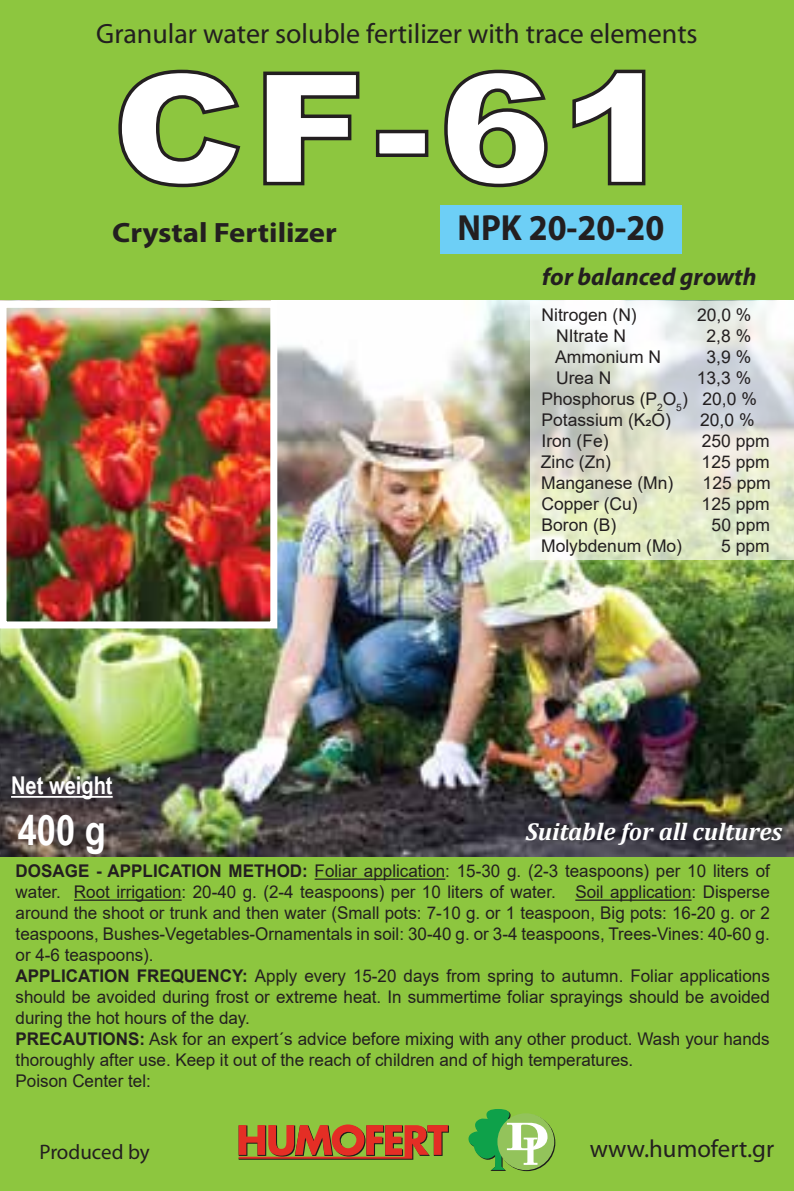
<style>
.page{position:relative;width:794px;height:1191px;background:#8dc63f}
.page>*{position:absolute;margin:0;border:0;box-sizing:border-box;transform-origin:0 0}
.t1{font:900 154px "Arial";color:#fff;scale:1.1 1}
.t2{font:700 42px "Arial Narrow";color:#fff}
.t3{font:700 36.4px "Myriad Pro";color:#231f20;scale:.94 1}
.t4{font:28px "Myriad Pro";color:#231f20}
.t5{font:700 28px "Myriad Pro";color:#231f20;scale:1.1 1}
.t6{font:24.85px "Myriad Pro";color:#231f20}
.t7{font:italic 700 24.5px "Cambria";color:#fff}
.t8{font:italic 700 24.5px "Myriad Pro";color:#231f20}
.t9{font:700 24.5px "Arial Narrow";color:#fff}
.t10{font:21px "Myriad Pro";letter-spacing:-.005em;color:#231f20}
.t11{font:17.5px/21px "Arial";color:#231f20}
.s1{font-weight:700}
</style>
<div class="page">
<img style="left:0;top:301px;width:794px;height:556px">
<img style="left:8px;top:309px;width:261px;height:311px">
<svg style="left:118px;top:69px;width:123px;height:119px"></svg>
<svg style="left:263px;top:71px;width:97px;height:115px"></svg>
<div style="left:376px;top:130px;width:52px;height:27px;border:4px solid #231f20"></div>
<svg style="left:444px;top:69px;width:104px;height:119px"></svg>
<svg style="left:572px;top:69px;width:74px;height:117px"></svg>
<div style="left:440px;top:205px;width:242px;height:49px;background:#6dcff6"></div>
<svg style="left:530px;top:301px;width:264px;height:258px;background:#e0e4d6"></svg>
<svg style="left:239px;top:1124px;width:210px;height:35px"></svg>
<div style="left:497px;top:1113px;width:57px;height:57px;background:#93c35b;border-radius:50%"></div>
<svg style="left:468px;top:1109px;width:80px;height:62px"></svg>
<div style="left:0;top:301px;width:277px;height:327px;border:7px solid #fff"></div>
<hr style="left:11px;top:796px;width:102px;height:1px;background:#fff">
<hr style="left:315px;top:878px;width:130px;height:1px;background:#231f20">
<hr style="left:74px;top:899px;width:108px;height:1px;background:#231f20">
<hr style="left:575px;top:899px;width:116px;height:1px;background:#231f20">
<h3 class="t4" style="left:96px;top:17px;width:603px">Granular water soluble fertilizer with trace elements</h3>
<h1 class="t1" style="left:112px;top:17px;width:512px">CF-61</h1>
<h3 class="t3" style="left:457px;top:204px;width:221px">NPK 20-20-20</h3>
<h3 class="t8" style="left:542px;top:261px;width:216px">for balanced growth</h3>
<h3 class="t5" style="left:112px;top:215px;width:206px">Crystal Fertilizer</h3>
<p class="t11" style="left:541px;top:304px;width:97px">Nitrogen (N)</p>
<p class="t11" style="left:697px;top:304px;width:56px">20,0 %</p>
<p class="t11" style="left:556px;top:325px;width:72px">NItrate N</p>
<p class="t11" style="left:706px;top:325px;width:46px">2,8 %</p>
<p class="t11" style="left:555px;top:346px;width:107px">Ammonium N</p>
<p class="t11" style="left:706px;top:346px;width:46px">3,9 %</p>
<p class="t11" style="left:556px;top:367px;width:57px">Urea N</p>
<p class="t11" style="left:541px;top:367px;width:217px;text-indent:155px">13,3 %<br>Phosphorus (P<sub>2</sub>O<sub>5</sub>) 20,0 %<br>Potassium (K2O)</p>
<p class="t11" style="left:700px;top:409px;width:56px">20,0 %</p>
<p class="t11" style="left:541px;top:430px;width:69px">Iron (Fe)</p>
<p class="t11" style="left:701px;top:430px;width:70px">250 ppm</p>
<p class="t11" style="left:541px;top:451px;width:71px">Zinc (Zn)</p>
<p class="t11" style="left:701px;top:451px;width:70px">125 ppm</p>
<p class="t11" style="left:541px;top:472px;width:134px">Manganese (Mn)</p>
<p class="t11" style="left:702px;top:472px;width:70px">125 ppm</p>
<p class="t11" style="left:541px;top:493px;width:98px">Copper (Cu)</p>
<p class="t11" style="left:701px;top:493px;width:70px">125 ppm</p>
<p class="t11" style="left:541px;top:514px;width:76px">Boron (B)</p>
<p class="t11" style="left:711px;top:514px;width:60px">50 ppm</p>
<p class="t11" style="left:541px;top:535px;width:142px">Molybdenum (Mo)</p>
<p class="t11" style="left:721px;top:535px;width:50px">5 ppm</p>
<h3 class="t9" style="left:11px;top:767px;width:103px">Net weight</h3>
<h2 class="t2" style="left:18px;top:798px;width:90px">400 g</h2>
<h3 class="t7" style="left:526px;top:814px;width:258px">Suitable for all cultures</h3>
<p class="t11" style="left:16px;top:860px;width:756px"><span class="s1">DOSAGE - APPLICATION METHOD:</span> Foliar application: 15-30 g. (2-3 teaspoons) per 10 liters of water. Root irrigation: 20-40 g. (2-4 teaspoons) per 10 liters of water. Soil application: Disperse around the shoot or trunk and then water (Small pots: 7-10 g. or 1 teaspoon, Big pots: 16-20 g. or 2 teaspoons, Bushes-Vegetables-Ornamentals in soil: 30-40 g. or 3-4 teaspoons, Trees-Vines: 40-60 g. or 4-6 teaspoons).<br><span class="s1">APPLICATION FREQUENCY:</span> Apply every 15-20 days from spring to autumn. Foliar applications should be avoided during frost or extreme heat. In summertime foliar sprayings should be avoided during the hot hours of the day.<br><span class="s1">PRECAUTIONS:</span> Ask for an expert΄s advice before mixing with any other product. Wash your hands thoroughly after use. Keep it out of the reach of children and of high temperatures.<br>Poison Center tel:</p>
<p class="t10" style="left:39px;top:1138px;width:112px">Produced by</p>
<h3 class="t6" style="left:589px;top:1133px;width:186px">www.humofert.gr</h3>
</div>
